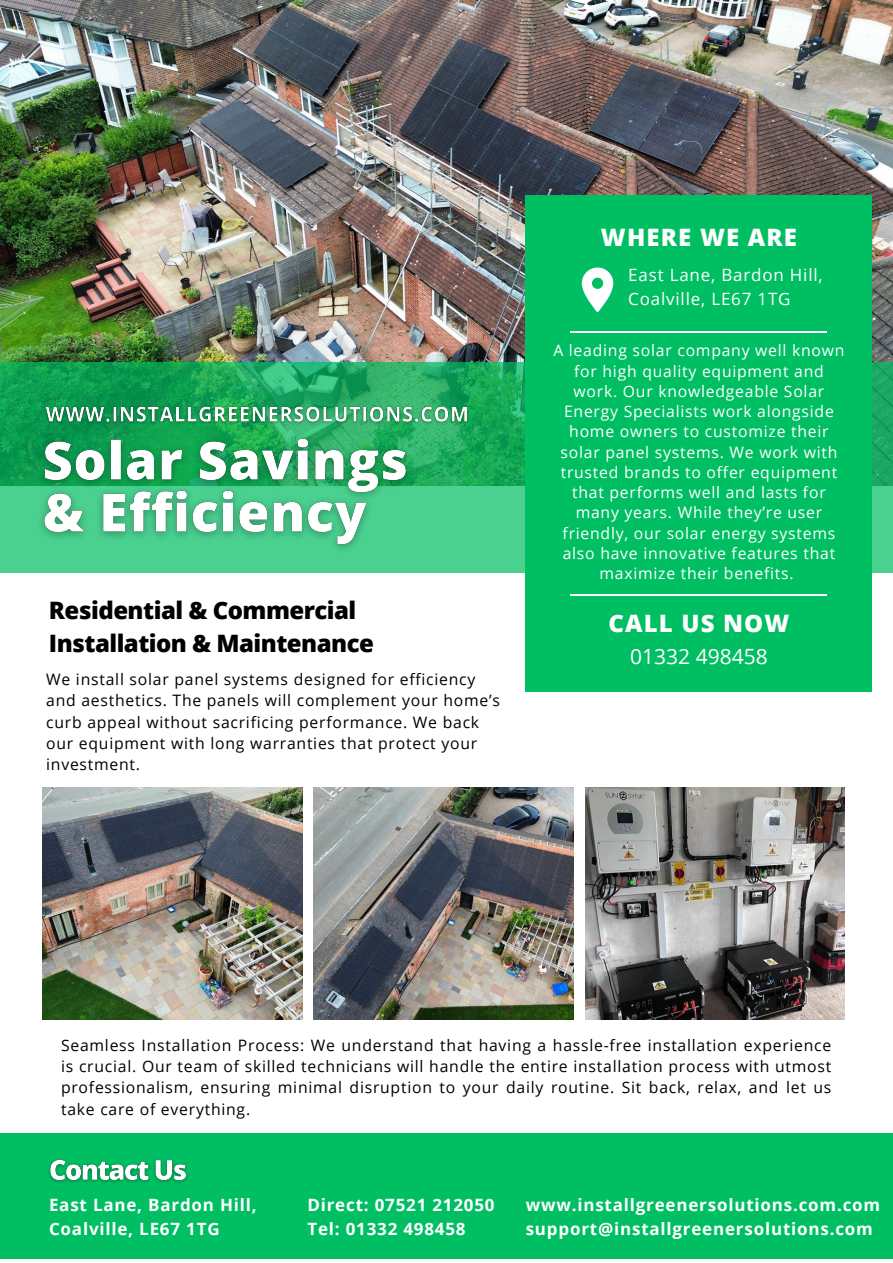
<style>
.page{position:relative;width:893px;height:1263px;background:#fff}
.page>*{position:absolute;margin:0;border:0;box-sizing:border-box;transform-origin:0 0}
.t1{font:800 24px/32.6px "Open Sans";letter-spacing:-.02em;color:#000}
.t2{font:800 24px "Open Sans";letter-spacing:.05em;color:#fff}
.t3{font:21px "Open Sans";color:#fff}
.t4{font:700 16.95px "Open Sans";letter-spacing:.05em;color:#fff}
.t5{font:16.95px "Open Sans";letter-spacing:.05em;color:#fff}
.t6{font:15.75px/21.4px "Open Sans";letter-spacing:.05em;color:#000}
.t7{font:15.75px/20.2px "Open Sans";letter-spacing:.05em;color:#fff;text-align:center}
</style>
<div class="page">
<img style="left:0;top:0;width:893px;height:363px">
<img style="left:43px;top:787px;width:259px;height:232px">
<img style="left:314px;top:787px;width:260px;height:232px">
<img style="left:585px;top:787px;width:260px;height:232px">
<svg style="left:0;top:363px;width:893px;height:210px;background:#2ab56e"></svg>
<div style="left:526px;top:196px;width:346px;height:496px;background:#00bf63"></div>
<hr style="left:570px;top:331px;width:257px;height:1px;background:#fff">
<hr style="left:570px;top:594px;width:257px;height:1px;background:#fff">
<div style="left:0;top:1133px;width:893px;height:126px;background:#00bf63"></div>
<svg style="left:582px;top:267px;width:31px;height:45px"></svg>
<img style="left:30px;top:423px;width:391px;height:138px">
<img style="left:40px;top:401px;width:433px;height:28px">
<img style="left:48px;top:1159px;width:140px;height:24px">
<p class="t2" style="left:601px;top:220px;width:197px">WHERE WE ARE</p>
<p class="t5" style="left:628px;top:263px;width:196px">East Lane, Bardon Hill,</p>
<p class="t5" style="left:628px;top:287px;width:164px">Coalville, LE67 1TG</p>
<p class="t1" style="left:49px;top:594px;width:327px">Residential &amp; Commercial<br>Installation &amp; Maintenance</p>
<p class="t6" style="left:46px;top:668px;width:455px">We install solar panel systems designed for efficiency and aesthetics. The panels will complement your home’s curb appeal without sacrificing performance. We back our equipment with long warranties that protect your investment.</p>
<p class="t7" style="left:553px;top:340px;width:293px">A leading solar company well known for high quality equipment and work. Our knowledgeable Solar<br>Energy Specialists work alongside home owners to customize their solar panel systems. We work with trusted brands to offer equipment that performs well and lasts for many years. While they’re user friendly, our solar energy systems also have innovative features that maximize their benefits.</p>
<p class="t2" style="left:608px;top:607px;width:182px">CALL US NOW</p>
<p class="t3" style="left:630px;top:641px;width:139px">01332 498458</p>
<p class="t6" style="left:61px;top:1034px;width:772px;text-align:justify">Seamless Installation Process: We understand that having a hassle-free installation experience is crucial. Our team of skilled technicians will handle the entire installation process with utmost professionalism, ensuring minimal disruption to your daily routine. Sit back, relax, and let us take care of everything.</p>
<p class="t4" style="left:49px;top:1193px;width:209px">East Lane, Bardon Hill,</p>
<p class="t4" style="left:49px;top:1216px;width:172px">Coalville, LE67 1TG</p>
<p class="t4" style="left:307px;top:1193px;width:189px">Direct: 07521 212050</p>
<p class="t4" style="left:307px;top:1216px;width:160px">Tel: 01332 498458</p>
<p class="t4" style="left:526px;top:1193px;width:356px">www.installgreenersolutions.com.com</p>
<p class="t4" style="left:526px;top:1216px;width:349px">support@installgreenersolutions.com</p>
</div>
